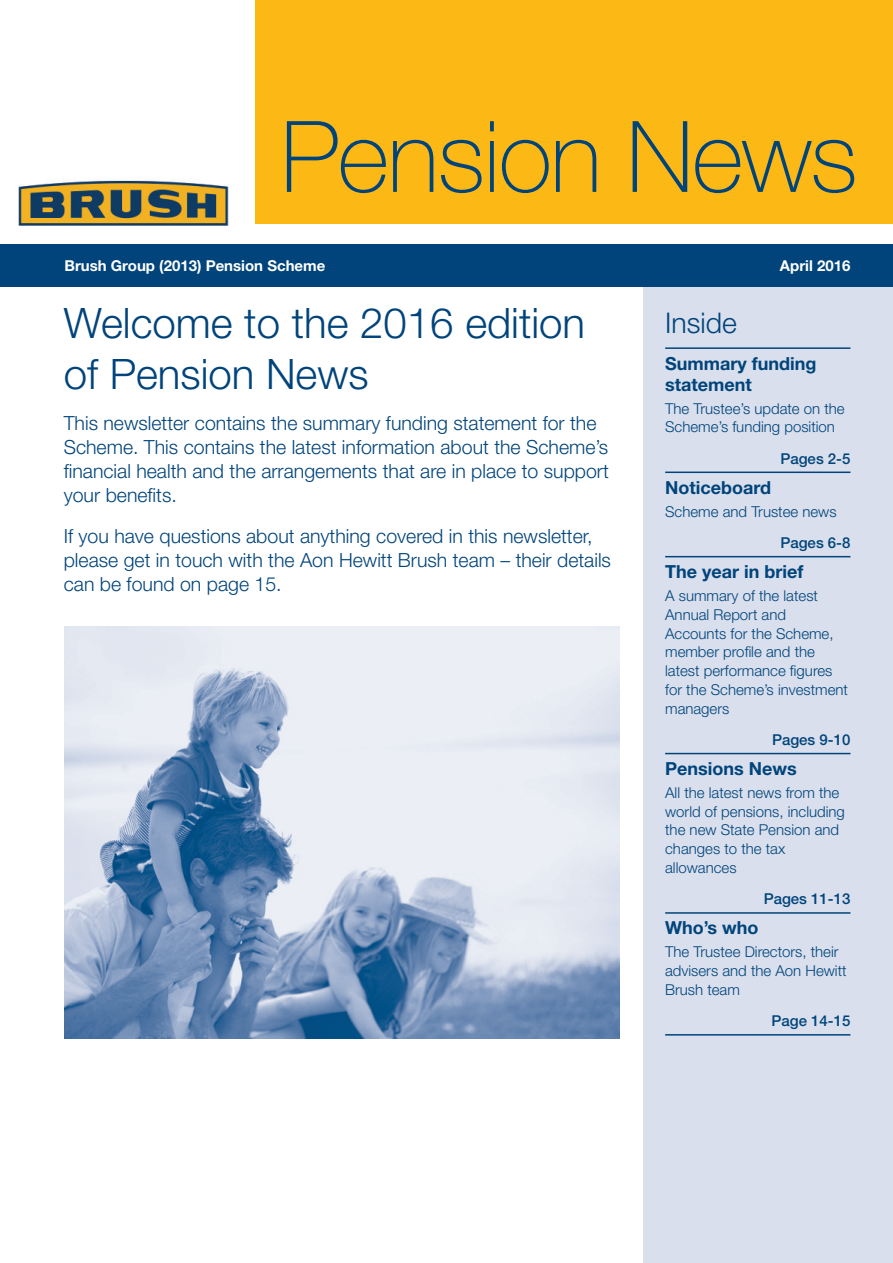
<style>
.page{position:relative;width:893px;height:1263px;background:#fff}
.page>*{position:absolute;margin:0;border:0;box-sizing:border-box;transform-origin:0 0}
.t1{font:100 99px "Helvetica Neue LT Std";letter-spacing:-.015em;color:#00447b}
.t2{font:300 42px/50.4px "Helvetica Neue LT Std";color:#00447b}
.t3{font:300 28.5px "Helvetica Neue LT Std";color:#00447b}
.t4{font:300 19.5px/24px "Helvetica Neue LT Std";color:#00447b}
.t5{font:700 18px/21px "Helvetica Neue LT Std";color:#00447b}
.t6{font:300 15px/18.8px "Helvetica Neue LT Std";color:#00447b}
.t7{font:500 15px "Helvetica Neue LT Std";color:#00447b}
.t8{font:700 15px "Helvetica Neue LT Std";color:#fff}
</style>
<div class="page">
<div style="left:255px;top:0;width:638px;height:223px;background:#fcb814"></div>
<div style="left:0;top:244px;width:893px;height:43px;background:#00447b"></div>
<div style="left:644px;top:287px;width:249px;height:976px;background:#d9dfec"></div>
<hr style="left:665px;top:347px;width:185px;height:2px;background:#00447b">
<hr style="left:665px;top:471px;width:185px;height:2px;background:#00447b">
<hr style="left:665px;top:556px;width:185px;height:1px;background:#00447b">
<hr style="left:665px;top:753px;width:185px;height:1px;background:#00447b">
<hr style="left:665px;top:912px;width:185px;height:2px;background:#00447b">
<hr style="left:665px;top:1034px;width:185px;height:1px;background:#00447b">
<img style="left:65px;top:626px;width:554px;height:413px">
<img style="left:18px;top:180px;width:211px;height:45px">
<h1 class="t1" style="left:281px;top:100px;width:579px">Pension News</h1>
<p class="t8" style="left:64px;top:256px;width:262px">Brush Group (2013) Pension Scheme</p>
<p class="t8" style="left:780px;top:256px;width:72px">April 2016</p>
<h2 class="t2" style="left:64px;top:297px;width:523px">Welcome to the 2016 edition of Pension News</h2>
<h3 class="t4" style="left:64px;top:410px;width:547px">This newsletter contains the summary funding statement for the Scheme. This contains the latest information about the Scheme’s financial health and the arrangements that are in place to support your benefits.</h3>
<h3 class="t4" style="left:64px;top:523px;width:549px">If you have questions about anything covered in this newsletter, please get in touch with the Aon Hewitt Brush team – their details can be found on page 15.</h3>
<h3 class="t3" style="left:665px;top:305px;width:73px">Inside</h3>
<p class="t5" style="left:665px;top:352px;width:153px">Summary funding statement</p>
<p class="t6" style="left:665px;top:398px;width:181px">The Trustee’s update on the<br>Scheme’s funding position</p>
<p class="t7" style="left:780px;top:449px;width:72px">Pages 2-5</p>
<p class="t5" style="left:665px;top:476px;width:107px">Noticeboard</p>
<p class="t6" style="left:665px;top:502px;width:173px">Scheme and Trustee news</p>
<p class="t7" style="left:780px;top:534px;width:72px">Pages 6-8</p>
<p class="t5" style="left:665px;top:561px;width:140px">The year in brief</p>
<p class="t6" style="left:665px;top:586px;width:184px">A summary of the latest<br>Annual Report and<br>Accounts for the Scheme, member profile and the latest performance figures for the Scheme’s investment managers</p>
<p class="t7" style="left:772px;top:731px;width:80px">Pages 9-10</p>
<p class="t5" style="left:665px;top:758px;width:133px">Pensions News</p>
<p class="t6" style="left:665px;top:783px;width:181px">All the latest news from the world of pensions, including the new State Pension and changes to the tax allowances</p>
<p class="t7" style="left:764px;top:890px;width:88px">Pages 11-13</p>
<p class="t5" style="left:665px;top:917px;width:95px">Who’s who</p>
<p class="t6" style="left:665px;top:942px;width:183px">The Trustee Directors, their advisers and the Aon Hewitt<br>Brush team</p>
<p class="t7" style="left:771px;top:1012px;width:80px">Page 14-15</p>
</div>
